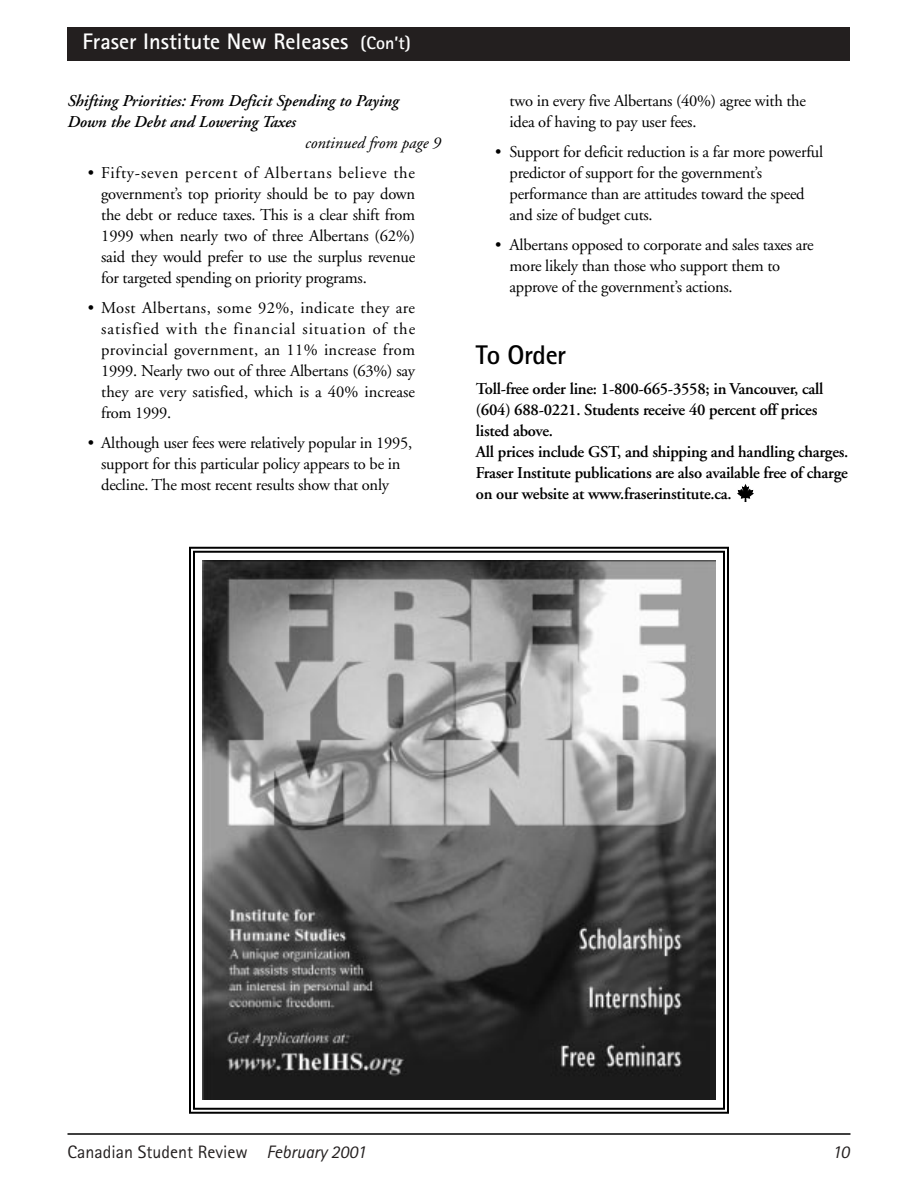
<style>
.page{position:relative;width:918px;height:1188px;background:#fff}
.page>*{position:absolute;margin:0;border:0;box-sizing:border-box;transform-origin:0 0}
.t1{font:700 27px "Rotis Sans Serif";letter-spacing:-.015em;color:#000}
.t2{font:700 22.5px "Rotis Sans Serif";color:#fff}
.t3{font:18px "Rotis Sans Serif";color:#231f1f}
.t4{font:italic 18px "Rotis Sans Serif";color:#231f1f}
.t5{font:16.5px/21px "Adobe Garamond";letter-spacing:-.015em;color:#000}
.t6{font:600 16.5px/21px "Adobe Garamond";letter-spacing:-.015em;color:#000}
.t7{font:italic 600 16.5px/21px "Adobe Garamond";color:#000}
.t8{font:italic 16.5px "Adobe Garamond";color:#000}
.s1{font-size:18px}
.s2{font-style:italic}
</style>
<div class="page">
<div style="left:68px;top:27px;width:782px;height:34px;background:#231f1f"></div>
<hr style="left:68px;top:1133px;width:782px;height:2px;background:#000">
<svg style="left:189px;top:546px;width:540px;height:568px;background:#797979"></svg>
<svg style="left:738px;top:485px;width:15px;height:17px"></svg>
<h2 class="t2" style="left:82px;top:34px;width:330px">Fraser Institute New Releases <span class="s1">(Con’t)</span></h2>
<p class="t7" style="left:68px;top:92px;width:333px">Shifting Priorities: From Deficit Spending to Paying<br>Down the Debt and Lowering Taxes</p>
<p class="t8" style="left:305px;top:136px;width:137px">continued from page 9</p>
<p class="t5" style="left:101px;top:164px;width:316px;text-align:justify;text-indent:-13px">• Fifty-seven percent of Albertans believe the government’s top priority should be to pay down the debt or reduce taxes. This is a clear shift from 1999 when nearly two of three Albertans (62%) said they would prefer to use the surplus revenue for targeted spending on priority programs.</p>
<p class="t5" style="left:101px;top:299px;width:316px;text-align:justify;text-indent:-13px">• Most Albertans, some 92%, indicate they are satisfied with the financial situation of the provincial government, an 11% increase from 1999. Nearly two out of three Albertans (63%) say they are very satisfied, which is a 40% increase from 1999.</p>
<p class="t5" style="left:88px;top:434px;width:326px;text-align:center">• Although user fees were relatively popular in 1995, support for this particular policy appears to be in decline. The most recent results show that only</p>
<p class="t5" style="left:495px;top:143px;width:8px">•</p>
<p class="t5" style="left:495px;top:236px;width:8px">•</p>
<p class="t5" style="left:510px;top:92px;width:298px">two in every five Albertans (40%) agree with the idea of having to pay user fees.</p>
<p class="t5" style="left:510px;top:143px;width:315px">Support for deficit reduction is a far more powerful predictor of support for the government’s performance than are attitudes toward the speed and size of budget cuts.</p>
<p class="t5" style="left:510px;top:236px;width:306px">Albertans opposed to corporate and sales taxes are more likely than those who support them to approve of the government’s actions.</p>
<h1 class="t1" style="left:476px;top:346px;width:92px">To Order</h1>
<p class="t6" style="left:476px;top:380px;width:374px">Toll-free order line: 1-800-665-3558; in Vancouver, call (604) 688-0221. Students receive 40 percent off prices listed above.<br>All prices include GST, and shipping and handling charges.<br>Fraser Institute publications are also available free of charge on our website at www.fraserinstitute.ca.</p>
<p class="t3" style="left:68px;top:1146px;width:300px">Canadian Student Review <span class="s2">February 2001</span></p>
<p class="t4" style="left:832px;top:1146px;width:19px">10</p>
</div>
